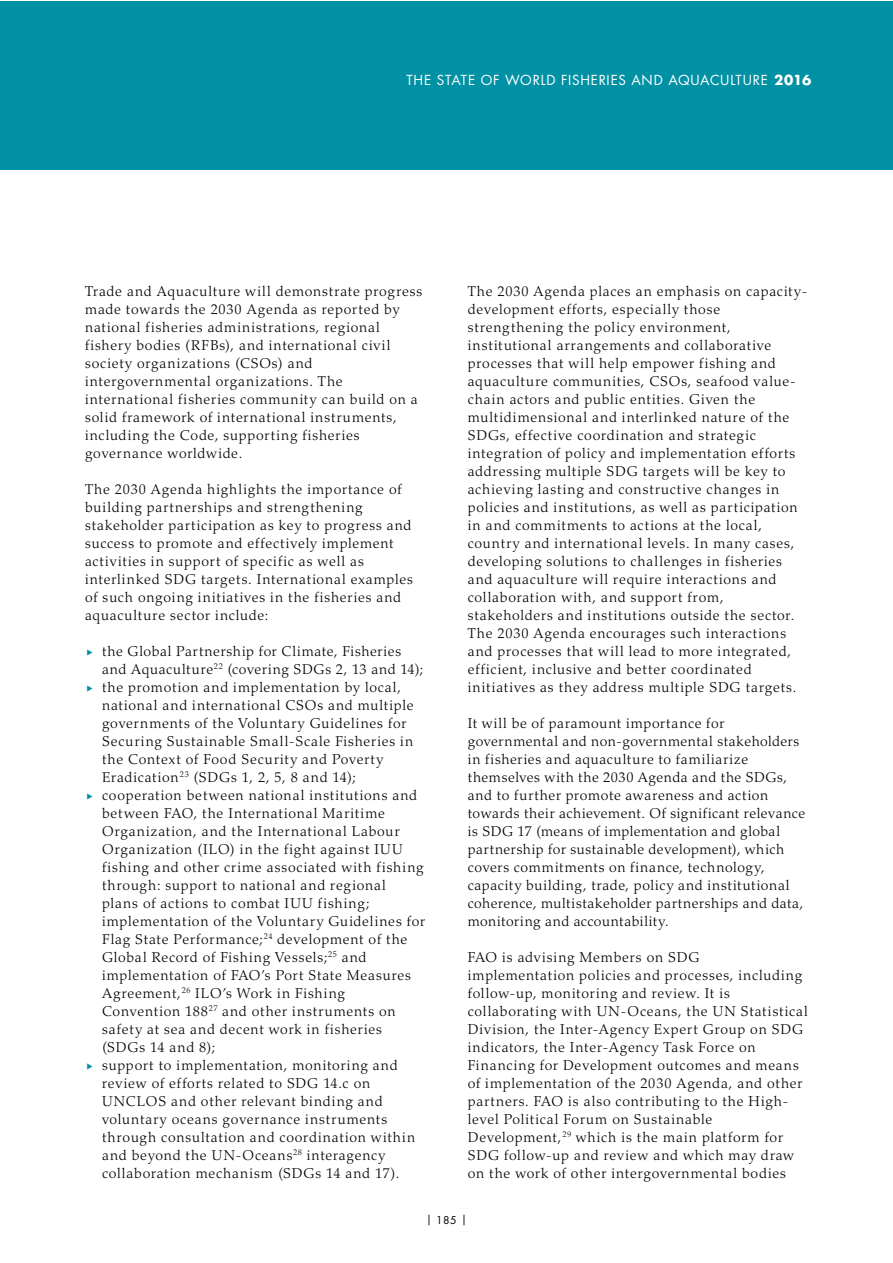
<style>
.page{position:relative;width:893px;height:1263px;background:#fff}
.page>*{position:absolute;margin:0;border:0;box-sizing:border-box;transform-origin:0 0}
.t1{font:300 14.25px/18px "Palatino LT Std";letter-spacing:.055em;color:#000}
.t2{font:13.5px "Futura Std";letter-spacing:.055em;color:#fff}
.t3{font:10.5px "Futura Std";color:#000}
.s1{font-weight:700}
</style>
<div class="page">
<div style="left:0;top:1px;width:892px;height:169px;background:#0091a5"></div>
<p class="t2" style="left:407px;top:71px;width:406px">THE STATE OF WORLD FISHERIES AND AQUACULTURE <span class="s1">2016</span></p>
<p class="t1" style="left:85px;top:282px;width:339px">Trade and Aquaculture will demonstrate progress made towards the 2030 Agenda as reported by national fisheries administrations, regional fishery bodies (RFBs), and international civil society organizations (CSOs) and intergovernmental organizations. The international fisheries community can build on a solid framework of international instruments, including the Code, supporting fisheries governance worldwide.</p>
<p class="t1" style="left:85px;top:480px;width:329px">The 2030 Agenda highlights the importance of building partnerships and strengthening stakeholder participation as key to progress and success to promote and effectively implement activities in support of specific as well as interlinked SDG targets. International examples of such ongoing initiatives in the fisheries and aquaculture sector include:</p>
<p class="t1" style="left:102px;top:642px;width:325px">the Global Partnership for Climate, Fisheries and Aquaculture<sup>22</sup> (covering SDGs 2, 13 and 14); the promotion and implementation by local, national and international CSOs and multiple governments of the Voluntary Guidelines for Securing Sustainable Small-Scale Fisheries in the Context of Food Security and Poverty Eradication<sup>23</sup> (SDGs 1, 2, 5, 8 and 14); cooperation between national institutions and between FAO, the International Maritime Organization, and the International Labour Organization (ILO) in the fight against IUU fishing and other crime associated with fishing through: support to national and regional plans of actions to combat IUU fishing; implementation of the Voluntary Guidelines for Flag State Performance;<sup>24</sup> development of the Global Record of Fishing Vessels;<sup>25</sup> and implementation of FAO’s Port State Measures Agreement,<sup>26</sup> ILO’s Work in Fishing Convention 188<sup>27</sup> and other instruments on safety at sea and decent work in fisheries (SDGs 14 and 8);<br>support to implementation, monitoring and review of efforts related to SDG 14.c on UNCLOS and other relevant binding and voluntary oceans governance instruments through consultation and coordination within and beyond the UN-Oceans<sup>28</sup> interagency collaboration mechanism (SDGs 14 and 17).</p>
<p class="t1" style="left:468px;top:282px;width:341px">The 2030 Agenda places an emphasis on capacity&shy;development efforts, especially those strengthening the policy environment, institutional arrangements and collaborative processes that will help empower fishing and aquaculture communities, CSOs, seafood value&shy;chain actors and public entities. Given the multidimensional and interlinked nature of the SDGs, effective coordination and strategic integration of policy and implementation efforts addressing multiple SDG targets will be key to achieving lasting and constructive changes in policies and institutions, as well as participation in and commitments to actions at the local, country and international levels. In many cases, developing solutions to challenges in fisheries and aquaculture will require interactions and collaboration with, and support from, stakeholders and institutions outside the sector.<br>The 2030 Agenda encourages such interactions and processes that will lead to more integrated, efficient, inclusive and better coordinated initiatives as they address multiple SDG targets.</p>
<p class="t1" style="left:468px;top:714px;width:339px">It will be of paramount importance for governmental and non-governmental stakeholders in fisheries and aquaculture to familiarize themselves with the 2030 Agenda and the SDGs, and to further promote awareness and action towards their achievement. Of significant relevance is SDG 17 (means of implementation and global partnership for sustainable development), which covers commitments on finance, technology, capacity building, trade, policy and institutional coherence, multistakeholder partnerships and data, monitoring and accountability.</p>
<p class="t1" style="left:468px;top:948px;width:342px">FAO is advising Members on SDG implementation policies and processes, including follow-up, monitoring and review. It is collaborating with UN-Oceans, the UN Statistical Division, the Inter-Agency Expert Group on SDG indicators, the Inter-Agency Task Force on Financing for Development outcomes and means of implementation of the 2030 Agenda, and other partners. FAO is also contributing to the High&shy;level Political Forum on Sustainable Development,<sup>29</sup> which is the main platform for SDG follow-up and review and which may draw on the work of other intergovernmental bodies</p>
<p class="t3" style="left:426px;top:1214px;width:42px">| 185 |</p>
</div>
